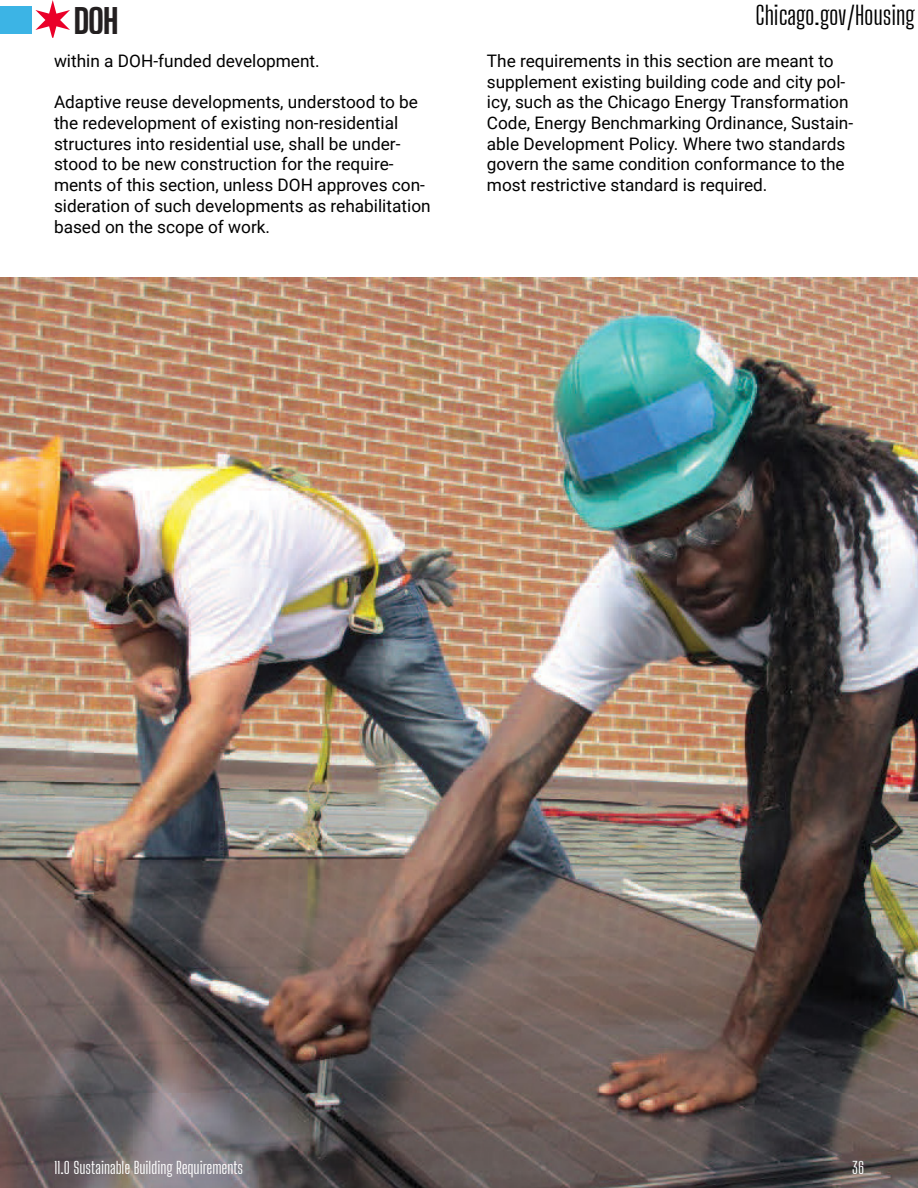
<style>
.page{position:relative;width:918px;height:1188px;background:#fff}
.page>*{position:absolute;margin:0;border:0;box-sizing:border-box;transform-origin:0 0}
.t1{font:800 33.9px "Big Shoulders Display";color:#231f20}
.t2{font:25.5px "Big Shoulders Display";letter-spacing:-.005em;color:#000}
.t3{font:17.25px/20.7px "Roboto";color:#000}
.t4{font:16.5px "Big Shoulders Display";color:#fff}
</style>
<div class="page">
<img style="left:0;top:277px;width:918px;height:911px">
<svg style="left:35px;top:0;width:35px;height:38px"></svg>
<div style="left:0;top:6px;width:32px;height:28px;background:#3cb4e5"></div>
<h1 class="t1" style="left:73px;top:-3px;width:47px">DOH</h1>
<p class="t3" style="left:54px;top:50px;width:267px">within a DOH-funded development.</p>
<p class="t3" style="left:54px;top:91px;width:378px">Adaptive reuse developments, understood to be the redevelopment of existing non-residential structures into residential use, shall be under&shy;stood to be new construction for the require&shy;ments of this section, unless DOH approves con&shy;sideration of such developments as rehabilitation based on the scope of work.</p>
<h2 class="t2" style="left:756px;top:-1px;width:161px">Chicago.gov/Housing</h2>
<p class="t3" style="left:487px;top:50px;width:368px">The requirements in this section are meant to supplement existing building code and city pol&shy;icy, such as the Chicago Energy Transformation Code, Energy Benchmarking Ordinance, Sustain&shy;able Development Policy. Where two standards govern the same condition conformance to the most restrictive standard is required.</p>
<p class="t4" style="left:54px;top:1157px;width:191px">11.0 Sustainable Building Requirements</p>
<p class="t4" style="left:852px;top:1157px;width:14px">36</p>
</div>
